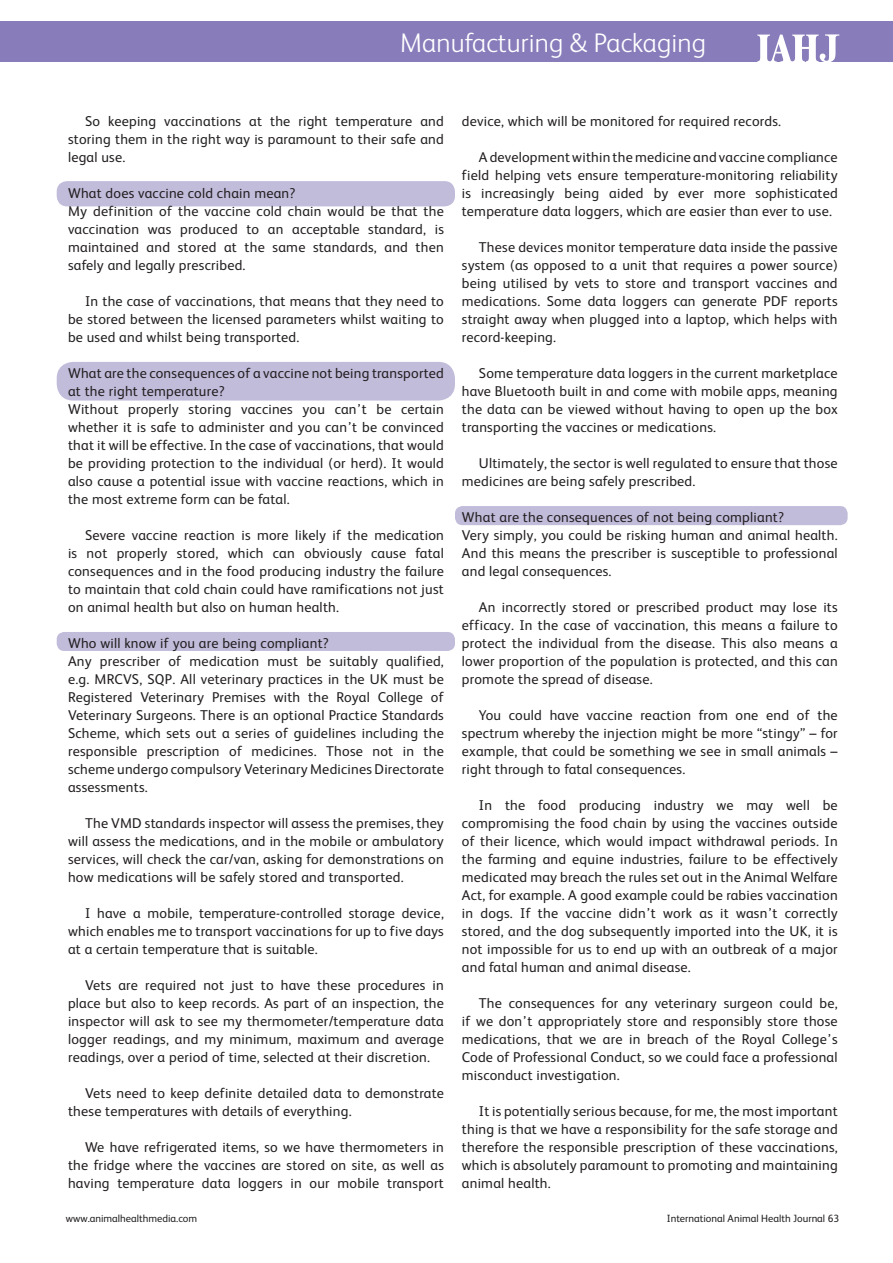
<style>
.page{position:relative;width:893px;height:1263px;background:#fff}
.page>*{position:absolute;margin:0;border:0;box-sizing:border-box;transform-origin:0 0}
.t1{font:300 27px "FS Albert";letter-spacing:.005em;color:#fff}
.Body_text{font:14.25px/18px "FS Albert";letter-spacing:.015em;color:#231f20;text-align:justify}
.t2{font:10.5px "FS Albert";color:#231f20}
</style>
<div class="page">
<div style="left:57px;top:181px;width:398px;height:25px;background:#c2bcdb;border-radius:10px"></div>
<div style="left:57px;top:362px;width:398px;height:39px;background:#c2bcdb;border-radius:17px"></div>
<div style="left:57px;top:632px;width:398px;height:19px;background:#c2bcdb;border-radius:8px"></div>
<div style="left:455px;top:506px;width:393px;height:19px;background:#c2bcdb;border-radius:7px"></div>
<div style="left:0;top:21px;width:893px;height:41px;background:#887cba"></div>
<svg style="left:757px;top:34px;width:82px;height:28px"></svg>
<p class="t1" style="left:400px;top:27px;width:307px">Manufacturing &amp; Packaging</p>
<p class="Body_text" style="left:68px;top:112px;width:377px;text-indent:17px">So keeping vaccinations at the right temperature and storing them in the right way is paramount to their safe and legal use.</p>
<p class="Body_text" style="left:68px;top:184px;width:229px">What does vaccine cold chain mean?</p>
<p class="Body_text" style="left:68px;top:202px;width:377px">My definition of the vaccine cold chain would be that the vaccination was produced to an acceptable standard, is maintained and stored at the same standards, and then safely and legally prescribed.</p>
<p class="Body_text" style="left:68px;top:292px;width:377px;text-indent:17px">In the case of vaccinations, that means that they need to be stored between the licensed parameters whilst waiting to be used and whilst being transported.</p>
<p class="Body_text" style="left:68px;top:364px;width:377px">What are the consequences of a vaccine not being transported at the right temperature?</p>
<p class="Body_text" style="left:68px;top:400px;width:377px">Without properly storing vaccines you can’t be certain whether it is safe to administer and you can’t be convinced that it will be effective. In the case of vaccinations, that would be providing protection to the individual (or herd). It would also cause a potential issue with vaccine reactions, which in the most extreme form can be fatal.</p>
<p class="Body_text" style="left:68px;top:526px;width:377px;text-indent:17px">Severe vaccine reaction is more likely if the medication is not properly stored, which can obviously cause fatal consequences and in the food producing industry the failure to maintain that cold chain could have ramifications not just on animal health but also on human health.</p>
<p class="Body_text" style="left:68px;top:634px;width:262px">Who will know if you are being compliant?</p>
<p class="Body_text" style="left:68px;top:652px;width:377px">Any prescriber of medication must be suitably qualified, e.g. MRCVS, SQP. All veterinary practices in the UK must be Registered Veterinary Premises with the Royal College of Veterinary Surgeons. There is an optional Practice Standards Scheme, which sets out a series of guidelines including the responsible prescription of medicines. Those not in the scheme undergo compulsory Veterinary Medicines Directorate assessments.</p>
<p class="Body_text" style="left:68px;top:814px;width:377px;text-indent:17px">The VMD standards inspector will assess the premises, they will assess the medications, and in the mobile or ambulatory services, will check the car/van, asking for demonstrations on how medications will be safely stored and transported.</p>
<p class="Body_text" style="left:68px;top:904px;width:377px;text-indent:17px">I have a mobile, temperature-controlled storage device, which enables me to transport vaccinations for up to five days at a certain temperature that is suitable.</p>
<p class="Body_text" style="left:68px;top:976px;width:377px;text-indent:17px">Vets are required not just to have these procedures in place but also to keep records. As part of an inspection, the inspector will ask to see my thermometer/temperature data logger readings, and my minimum, maximum and average readings, over a period of time, selected at their discretion.</p>
<p class="Body_text" style="left:68px;top:1084px;width:377px;text-indent:17px">Vets need to keep definite detailed data to demonstrate these temperatures with details of everything.</p>
<p class="Body_text" style="left:68px;top:1138px;width:377px;text-indent:17px">We have refrigerated items, so we have thermometers in the fridge where the vaccines are stored on site, as well as having temperature data loggers in our mobile transport</p>
<p class="Body_text" style="left:462px;top:112px;width:321px">device, which will be monitored for required records.</p>
<p class="Body_text" style="left:462px;top:148px;width:377px;text-indent:17px">A development within the medicine and vaccine compliance field helping vets ensure temperature-monitoring reliability is increasingly being aided by ever more sophisticated temperature data loggers, which are easier than ever to use.</p>
<p class="Body_text" style="left:462px;top:238px;width:377px;text-indent:17px">These devices monitor temperature data inside the passive system (as opposed to a unit that requires a power source) being utilised by vets to store and transport vaccines and medications. Some data loggers can generate PDF reports straight away when plugged into a laptop, which helps with record-keeping.</p>
<p class="Body_text" style="left:462px;top:364px;width:377px;text-indent:17px">Some temperature data loggers in the current marketplace have Bluetooth built in and come with mobile apps, meaning the data can be viewed without having to open up the box transporting the vaccines or medications.</p>
<p class="Body_text" style="left:462px;top:454px;width:377px;text-indent:17px">Ultimately, the sector is well regulated to ensure that those medicines are being safely prescribed.</p>
<p class="Body_text" style="left:462px;top:508px;width:324px">What are the consequences of not being compliant?</p>
<p class="Body_text" style="left:462px;top:526px;width:377px">Very simply, you could be risking human and animal health.<br>And this means the prescriber is susceptible to professional and legal consequences.</p>
<p class="Body_text" style="left:462px;top:598px;width:377px;text-indent:17px">An incorrectly stored or prescribed product may lose its efficacy. In the case of vaccination, this means a failure to protect the individual from the disease. This also means a lower proportion of the population is protected, and this can promote the spread of disease.</p>
<p class="Body_text" style="left:462px;top:706px;width:377px;text-indent:17px">You could have vaccine reaction from one end of the spectrum whereby the injection might be more “stingy” – for example, that could be something we see in small animals – right through to fatal consequences.</p>
<p class="Body_text" style="left:462px;top:796px;width:377px;text-indent:17px">In the food producing industry we may well be compromising the food chain by using the vaccines outside of their licence, which would impact withdrawal periods. In the farming and equine industries, failure to be effectively medicated may breach the rules set out in the Animal Welfare Act, for example. A good example could be rabies vaccination in dogs. If the vaccine didn’t work as it wasn’t correctly stored, and the dog subsequently imported into the UK, it is not impossible for us to end up with an outbreak of a major and fatal human and animal disease.</p>
<p class="Body_text" style="left:462px;top:994px;width:377px;text-indent:17px">The consequences for any veterinary surgeon could be, if we don’t appropriately store and responsibly store those medications, that we are in breach of the Royal College’s Code of Professional Conduct, so we could face a professional misconduct investigation.</p>
<p class="Body_text" style="left:462px;top:1102px;width:377px;text-indent:17px">It is potentially serious because, for me, the most important thing is that we have a responsibility for the safe storage and therefore the responsible prescription of these vaccinations, which is absolutely paramount to promoting and maintaining animal health.</p>
<p class="t2" style="left:66px;top:1212px;width:133px">www.animalhealthmedia.com</p>
<p class="t2" style="left:667px;top:1212px;width:174px">International Animal Health Journal 63</p>
</div>
